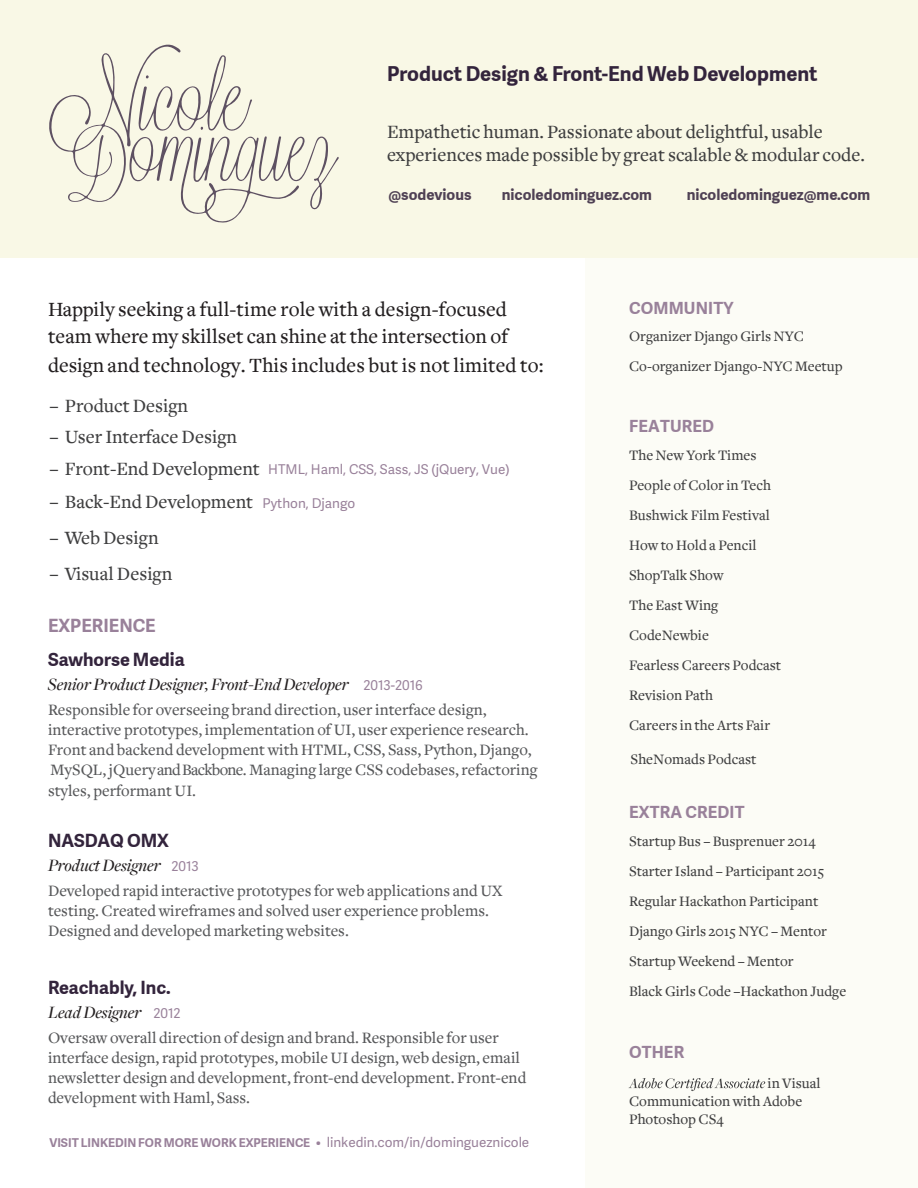
<style>
.page{position:relative;width:918px;height:1188px;background:#fff}
.page>*{position:absolute;margin:0;border:0;box-sizing:border-box;transform-origin:0 0}
.t1{font:500 21px/27px "Freight Text";letter-spacing:.005em;color:#231f20}
.t2{font:700 20.25px "Adelle Sans";color:#33243c}
.t3{font:500 19.5px/23.4px "Freight Text";color:#3e3e3f}
.t4{font:italic 500 18px "Freight Disp";color:#231f20}
.t5{font:700 18px "Adelle Sans";color:#33243c}
.t6{font:700 18px "Adelle Sans";color:#99819a}
.t7{font:500 16.5px/19.8px "Freight Text";color:#57585a}
.t8{font:700 16.5px "Adelle Sans";letter-spacing:.01em;color:#99819a}
.t9{font:500 15px/30px "Freight Text";color:#3e3e3f}
.t10{font:700 15px "Adelle Sans";color:#4f4154}
.t11{font:13.5px "Adelle Sans";color:#99819a}
.t12{font:700 12px "Adelle Sans";letter-spacing:-.005em;color:#99819a}
.s1{font-weight:400;font-size:13.5px}
</style>
<div class="page">
<div style="left:585px;top:207px;width:333px;height:981px;background:#fcfcf6"></div>
<div style="left:0;top:0;width:918px;height:257px;background:#f9f8e6"></div>
<svg style="left:628px;top:1078px;width:137px;height:13px"></svg>
<svg style="left:49px;top:44px;width:290px;height:179px"></svg>
<p class="t2" style="left:387px;top:62px;width:432px">Product Design &amp; Front-End Web Development</p>
<p class="t3" style="left:387px;top:120px;width:480px">Empathetic human. Passionate about delightful, usable experiences made possible by great scalable &amp; modular code.</p>
<p class="t10" style="left:388px;top:186px;width:85px">@sodevious</p>
<p class="t10" style="left:502px;top:186px;width:152px">nicoledominguez.com</p>
<p class="t10" style="left:687px;top:186px;width:185px">nicoledominguez@me.com</p>
<p class="t1" style="left:48px;top:296px;width:462px">Happily seeking a full-time role with a design-focused team where my skillset can shine at the intersection of</p>
<p class="t1" style="left:48px;top:352px;width:497px">design and technology. This includes but is not limited to:</p>
<p class="t3" style="left:50px;top:394px;width:140px">– Product Design</p>
<p class="t3" style="left:50px;top:425px;width:189px">– User Interface Design</p>
<p class="t3" style="left:50px;top:457px;width:212px">– Front-End Development</p>
<p class="t3" style="left:50px;top:490px;width:205px">– Back-End Development</p>
<p class="t3" style="left:50px;top:526px;width:111px">– Web Design</p>
<p class="t3" style="left:50px;top:562px;width:125px">– Visual Design</p>
<p class="t11" style="left:268px;top:460px;width:243px">HTML, Haml, CSS, Sass, JS (jQuery, Vue)</p>
<p class="t11" style="left:262px;top:494px;width:94px">Python, Django</p>
<p class="t6" style="left:48px;top:615px;width:109px">EXPERIENCE</p>
<p class="t5" style="left:48px;top:649px;width:138px">Sawhorse Media</p>
<p class="t4" style="left:48px;top:675px;width:302px">Senior Product Designer, Front-End Developer</p>
<p class="t7" style="left:48px;top:700px;width:491px">Responsible for overseeing brand direction, user interface design, interactive prototypes, implementation of UI, user experience research.<br>Front and backend development with HTML, CSS, Sass, Python, Django, MySQL, jQuery and Backbone. Managing large CSS codebases, refactoring styles, performant UI.</p>
<p class="t11" style="left:364px;top:676px;width:61px">2013-2016</p>
<p class="t5" style="left:48px;top:830px;width:122px">NASDAQ OMX</p>
<p class="t4" style="left:48px;top:856px;width:114px">Product Designer</p>
<p class="t7" style="left:48px;top:881px;width:456px">Developed rapid interactive prototypes for web applications and UX testing. Created wireframes and solved user experience problems.<br>Designed and developed marketing websites.</p>
<p class="t11" style="left:172px;top:857px;width:29px">2013</p>
<p class="t5" style="left:48px;top:977px;width:124px">Reachably, Inc.</p>
<p class="t4" style="left:48px;top:1003px;width:95px">Lead Designer</p>
<p class="t7" style="left:48px;top:1029px;width:480px">Oversaw overall direction of design and brand. Responsible for user interface design, rapid prototypes, mobile UI design, web design, email newsletter design and development, front-end development. Front-end development with Haml, Sass.</p>
<p class="t11" style="left:154px;top:1004px;width:29px">2012</p>
<p class="t12" style="left:50px;top:1135px;width:481px">VISIT LINKEDIN FOR MORE WORK EXPERIENCE <span class="s1">• linkedin.com/in/domingueznicole</span></p>
<p class="t8" style="left:629px;top:299px;width:106px">COMMUNITY</p>
<p class="t9" style="left:629px;top:322px;width:215px">Organizer Django Girls NYC<br>Co-organizer Django-NYC Meetup</p>
<p class="t8" style="left:629px;top:416px;width:87px">FEATURED</p>
<p class="t9" style="left:629px;top:440px;width:154px">The New York Times<br>People of Color in Tech<br>Bushwick Film Festival<br>How to Hold a Pencil<br>ShopTalk Show<br>The East Wing<br>CodeNewbie<br>Fearless Careers Podcast<br>Revision Path<br>Careers in the Arts Fair</p>
<p class="t9" style="left:631px;top:745px;width:127px">SheNomads Podcast</p>
<p class="t8" style="left:629px;top:803px;width:117px">EXTRA CREDIT</p>
<p class="t9" style="left:629px;top:826px;width:219px">Startup Bus – Busprenuer 2014<br>Starter Island – Participant 2015<br>Regular Hackathon Participant<br>Django Girls 2015 NYC – Mentor<br>Startup Weekend – Mentor<br>Black Girls Code –Hackathon Judge</p>
<p class="t8" style="left:629px;top:1043px;width:57px">OTHER</p>
<p class="t9" style="left:629px;top:1075px;width:193px;line-height:18px;text-indent:138px">in Visual<br>Communication with Adobe<br>Photoshop CS4</p>
</div>
